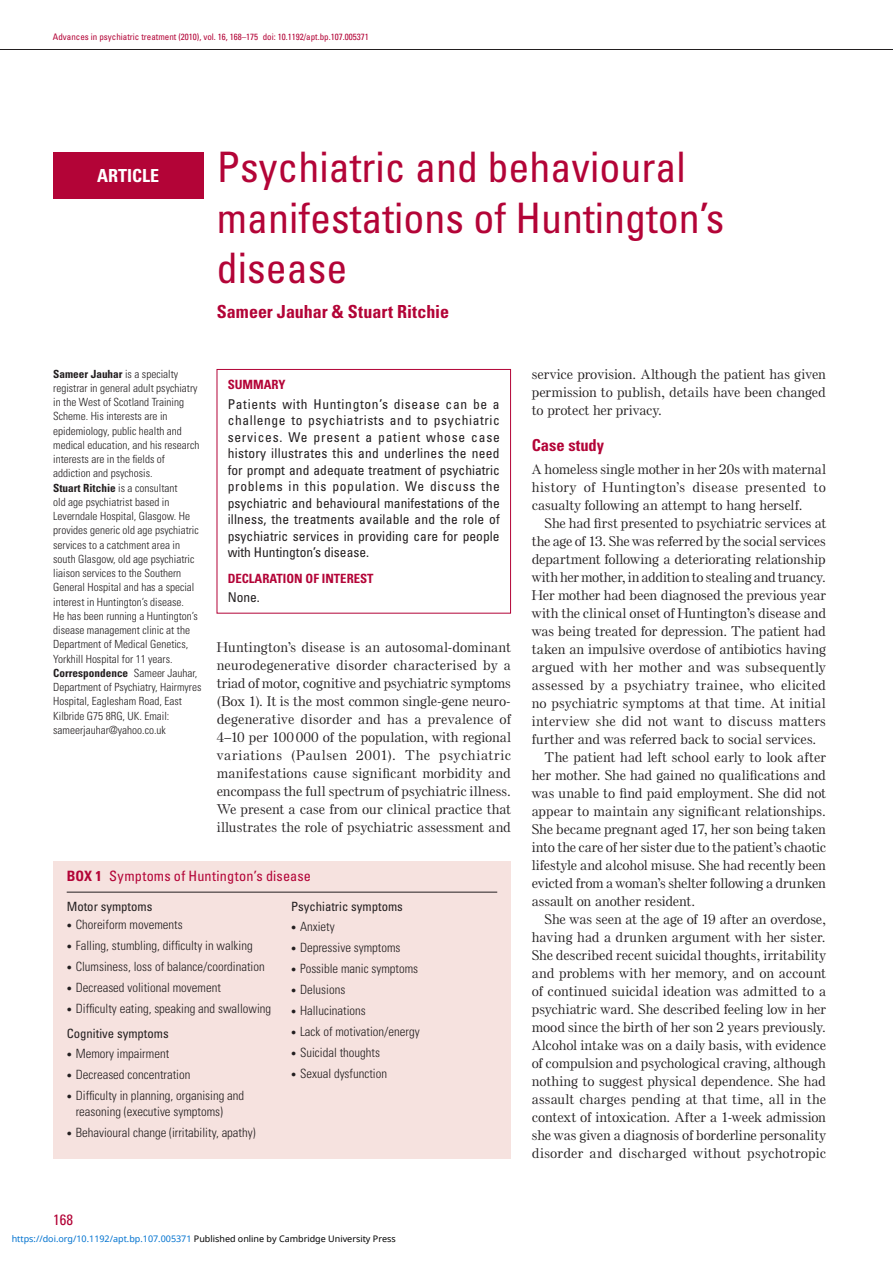
<style>
.page{position:relative;width:893px;height:1263px;background:#fff}
.page>*{position:absolute;margin:0;border:0;box-sizing:border-box;transform-origin:0 0}
.t1{font:condensed 42px/50.4px "Univers LT Std";color:#b30437}
.Authors{font:700 condensed 18px "Univers LT Std";color:#b30437}
.Article_type_Flag{font:700 condensed 18px "Univers LT Std";color:#fff}
.subhead_1{font:700 condensed 16.5px "Univers LT Std";color:#b30437}
.Folio{font:condensed 15px "Univers LT Std";color:#b30437}
.Box_title{font:condensed 14.25px "Univers LT Std";letter-spacing:.01em;color:#b30437}
.Body_text{font:500 13.5px/18px "Else NPL Std";letter-spacing:.02em;color:#231f20;text-align:justify}
._1st_para{font:500 13.5px/18px "Else NPL Std";letter-spacing:.02em;color:#231f20;text-align:justify}
.Summary_box_text{font:condensed 13.5px/16.5px "Univers LT Std";letter-spacing:.005em;color:#231f20;text-align:justify}
.Box_bullet_list{font:300 condensed 12.75px/16.5px "Univers LT Std";color:#231f20}
.Box_subhead_1{font:condensed 12.75px "Univers LT Std";color:#231f20}
.Summary_box_headings{font:700 condensed 12.75px "Univers LT Std";color:#b30437}
.About_the_authors{font:300 condensed 11.25px/14.2px "Univers LT Std";color:#231f20}
.t2{font:9px "Noto Sans";color:#0172cf}
.running_head_first_p{font:condensed 9px "Univers LT Std";color:#b30437}
.s1{font-weight:700}
.s2{font-family:"Newspaper Pi BT";font-weight:400;font-stretch:normal;font-size:7.5px}
.s3{color:#000}
</style>
<div class="page">
<hr style="left:0;top:49px;width:893px;height:1px;background:#231f20">
<div style="left:53px;top:152px;width:150px;height:46px;background:#b30437"></div>
<div style="left:217px;top:369px;width:294px;height:244px;border:1px solid #b30437"></div>
<div style="left:53px;top:861px;width:458px;height:297px;background:#f6e2df"></div>
<hr style="left:67px;top:892px;width:430px;height:1px;background:#231f20">
<p class="running_head_first_p" style="left:53px;top:31px;width:317px">Advances in psychiatric treatment (2010), vol. 16, 168–175 doi: 10.1192/apt.bp.107.005371</p>
<p class="Article_type_Flag" style="left:97px;top:164px;width:64px">ARTICLE</p>
<p class="t1" style="left:217px;top:142px;width:509px">Psychiatric and behavioural manifestations of Huntington’s disease</p>
<p class="Authors" style="left:217px;top:300px;width:234px">Sameer Jauhar &amp; Stuart Ritchie</p>
<p class="About_the_authors" style="left:53px;top:366px;width:148px"><span class="s1">Sameer Jauhar</span> is a specialty registrar in general adult psychiatry in the West of Scotland Training<br>Scheme. His interests are in epidemiology, public health and medical education, and his research interests are in the fields of addiction and psychosis.<br><span class="s1">Stuart Ritchie</span> is a consultant<br>old age psychiatrist based in<br>Leverndale Hospital, Glasgow. He provides generic old age psychiatric services to a catchment area in south Glasgow, old age psychiatric liaison services to the Southern<br>General Hospital and has a special interest in Huntington’s disease.<br>He has been running a Huntington’s disease management clinic at the<br>Department of Medical Genetics,<br>Yorkhill Hospital for 11 years.</p>
<p class="About_the_authors" style="left:53px;top:666px;width:150px"><span class="s1">Correspondence</span> Sameer Jauhar,<br>Department of Psychiatry, Hairmyres<br>Hospital, Eaglesham Road, East<br>Kilbride G75 8RG, UK. Email: sameerjauhar@yahoo.co.uk</p>
<p class="Summary_box_headings" style="left:228px;top:377px;width:59px">Summary</p>
<p class="Summary_box_text" style="left:228px;top:396px;width:274px">Patients with Huntington’s disease can be a challenge to psychiatrists and to psychiatric services. We present a patient whose case history illustrates this and underlines the need for prompt and adequate treatment of psychiatric problems in this population. We discuss the psychiatric and behavioural manifestations of the illness, the treatments available and the role of psychiatric services in providing care for people with Huntington’s disease.</p>
<p class="Summary_box_headings" style="left:228px;top:571px;width:15px">Declarati</p>
<p class="Summary_box_headings" style="left:286px;top:571px;width:56px">on of interest</p>
<p class="Summary_box_text" style="left:228px;top:589px;width:34px">None.</p>
<p class="_1st_para" style="left:217px;top:638px;width:296px">Huntington’s disease is an autosomal-dominant neurodegenerative disorder characterised by a triad of motor, cognitive and psychiatric symptoms (Box 1). It is the most common single-gene neuro&shy;degenerative disorder and has a prevalence of 4–10 per 100000 of the population, with regional variations (Paulsen 2001). The psychiatric manifestations cause significant morbidity and encompass the full spectrum of psychiatric illness.<br>We present a case from our clinical practice that illustrates the role of psychiatric assessment and</p>
<p class="Box_title" style="left:67px;top:867px;width:246px"><span class="s1">Box 1</span> Symptoms of Huntington’s disease</p>
<p class="Box_subhead_1" style="left:67px;top:899px;width:87px">Motor symptoms</p>
<p class="Box_bullet_list" style="left:67px;top:916px;width:117px"><span class="s2">•</span> Choreiform movements</p>
<p class="Box_bullet_list" style="left:67px;top:937px;width:187px"><span class="s2">•</span> Falling, stumbling, difficulty in walking</p>
<p class="Box_bullet_list" style="left:67px;top:958px;width:200px"><span class="s2">•</span> Clumsiness, loss of balance/coordination</p>
<p class="Box_bullet_list" style="left:67px;top:979px;width:156px"><span class="s2">•</span> Decreased volitional movement</p>
<p class="Box_bullet_list" style="left:67px;top:1000px;width:206px"><span class="s2">•</span> Difficulty eating, speaking and swallowing</p>
<p class="Box_subhead_1" style="left:67px;top:1025px;width:103px">Cognitive symptoms</p>
<p class="Box_bullet_list" style="left:67px;top:1045px;width:104px"><span class="s2">•</span> Memory impairment</p>
<p class="Box_bullet_list" style="left:67px;top:1066px;width:125px"><span class="s2">•</span> Decreased concentration</p>
<p class="Box_bullet_list" style="left:76px;top:1087px;width:170px;text-indent:-9px"><span class="s2">•</span> Difficulty in planning, organising and reasoning (executive symptoms)</p>
<p class="Box_bullet_list" style="left:67px;top:1124px;width:190px"><span class="s2">•</span> Behavioural change (irritability, apathy)</p>
<p class="Box_subhead_1" style="left:291px;top:899px;width:113px">Psychiatric symptoms</p>
<p class="Box_bullet_list" style="left:291px;top:918px;width:45px"><span class="s2">•</span> Anxiety</p>
<p class="Box_bullet_list" style="left:291px;top:939px;width:111px"><span class="s2">•</span> Depressive symptoms</p>
<p class="Box_bullet_list" style="left:291px;top:960px;width:129px"><span class="s2">•</span> Possible manic symptoms</p>
<p class="Box_bullet_list" style="left:291px;top:981px;width:56px"><span class="s2">•</span> Delusions</p>
<p class="Box_bullet_list" style="left:291px;top:1002px;width:76px"><span class="s2">•</span> Hallucinations</p>
<p class="Box_bullet_list" style="left:291px;top:1023px;width:130px"><span class="s2">•</span> Lack of motivation/energy</p>
<p class="Box_bullet_list" style="left:291px;top:1044px;width:90px"><span class="s2">•</span> Suicidal thoughts</p>
<p class="Box_bullet_list" style="left:291px;top:1065px;width:98px"><span class="s2">•</span> Sexual dysfunction</p>
<p class="_1st_para" style="left:532px;top:365px;width:296px">service provision. Although the patient has given permission to publish, details have been changed to protect her privacy.</p>
<p class="subhead_1" style="left:532px;top:435px;width:74px">Case study</p>
<p class="_1st_para" style="left:532px;top:460px;width:295px">A homeless single mother in her 20s with maternal history of Huntington’s disease presented to casualty following an attempt to hang herself.</p>
<p class="Body_text" style="left:532px;top:514px;width:296px;text-indent:13px">She had first presented to psychiatric services at the age of 13. She was referred by the social services department following a deteriorating relationship with her mother, in addition to stealing and truancy.<br>Her mother had been diagnosed the previous year with the clinical onset of Huntington’s disease and was being treated for depression. The patient had taken an impulsive overdose of antibiotics having argued with her mother and was subsequently assessed by a psychiatry trainee, who elicited no psychiatric symptoms at that time. At initial interview she did not want to discuss matters further and was referred back to social services.</p>
<p class="Body_text" style="left:532px;top:748px;width:296px;text-indent:13px">The patient had left school early to look after her mother. She had gained no qualifications and was unable to find paid employment. She did not appear to maintain any significant relationships.<br>She became pregnant aged 17, her son being taken into the care of her sister due to the patient’s chaotic lifestyle and alcohol misuse. She had recently been evicted from a woman’s shelter following a drunken assault on another resident.</p>
<p class="Body_text" style="left:532px;top:910px;width:296px;text-indent:13px">She was seen at the age of 19 after an overdose, having had a drunken argument with her sister.<br>She described recent suicidal thoughts, irritability and problems with her memory, and on account of continued suicidal ideation was admitted to a psychiatric ward. She described feeling low in her mood since the birth of her son 2 years previously.<br>Alcohol intake was on a daily basis, with evidence of compulsion and psychological craving, although nothing to suggest physical dependence. She had assault charges pending at that time, all in the context of intoxication. After a 1-week admission she was given a diagnosis of borderline personality disorder and discharged without psychotropic</p>
<p class="Folio" style="left:53px;top:1210px;width:21px">168</p>
<p class="t2" style="left:12px;top:1232px;width:386px">https://doi.org/10.1192/apt.bp.107.005371 <span class="s3">Published online by Cambridge University Press</span></p>
</div>
